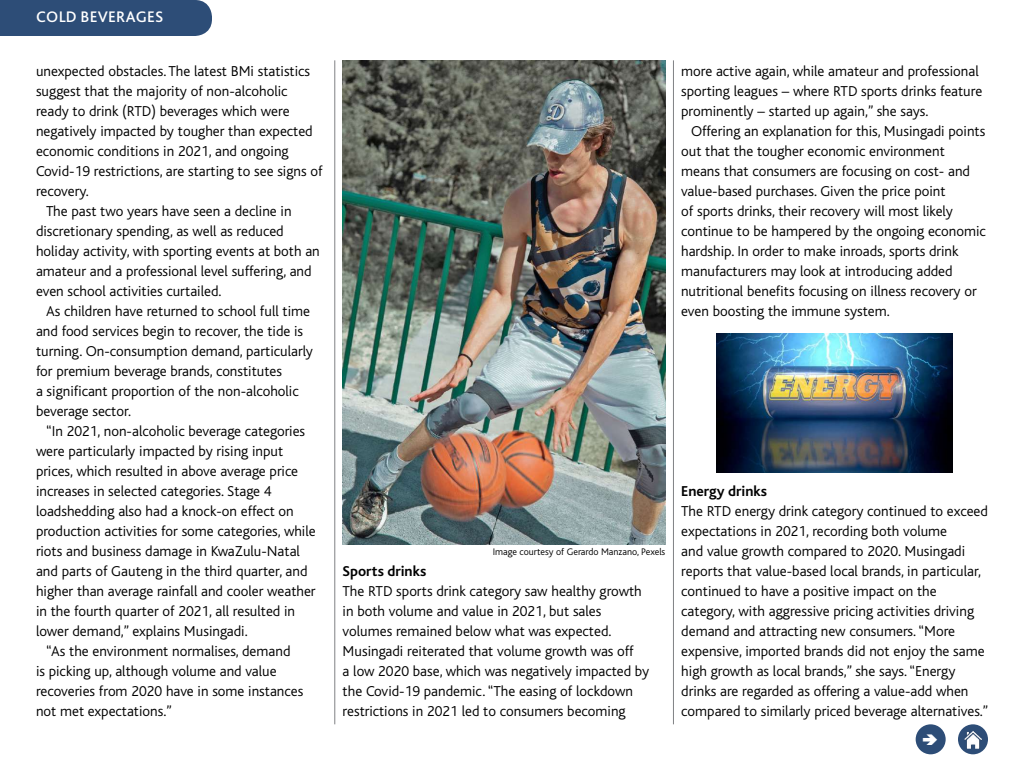
<style>
.page{position:relative;width:1024px;height:768px;background:#fff}
.page>*{position:absolute;margin:0;border:0;box-sizing:border-box;transform-origin:0 0}
.t1{font:500 16px "Bliss Pro";letter-spacing:.015em;color:#fff}
.t2{font:300 15px/20px "Bliss";color:#000}
.t3{font:700 15px "Bliss";color:#000}
.t4{font:300 10px "Bliss";color:#000}
</style>
<div class="page">
<div style="left:916px;top:724px;width:30px;height:30px;background:#2d4d77;border-radius:50%"></div>
<div style="left:958px;top:724px;width:30px;height:30px;background:#2d4d77;border-radius:50%"></div>
<img style="left:964px;top:731px;width:18px;height:17px">
<div style="left:0;top:0;width:212px;height:36px;background:#2d4d77"></div>
<hr style="left:673px;top:60px;width:1px;height:664px;background:#808285">
<hr style="left:335px;top:60px;width:1px;height:664px;background:#808285">
<img style="left:716px;top:333px;width:236px;height:140px">
<img style="left:343px;top:60px;width:322px;height:484px">
<p class="t1" style="left:36px;top:6px;width:129px">COLD BEVERAGES</p>
<p class="t2" style="left:36px;top:61px;width:276px">unexpected obstacles. The latest BMi statistics</p>
<p class="t2" style="left:36px;top:81px;width:253px">suggest that the majority of non-alcoholic</p>
<p class="t2" style="left:36px;top:101px;width:255px">ready to drink (RTD) beverages which were</p>
<p class="t2" style="left:36px;top:121px;width:278px">negatively impacted by tougher than expected</p>
<p class="t2" style="left:36px;top:141px;width:254px">economic conditions in 2021, and ongoing</p>
<p class="t2" style="left:36px;top:161px;width:288px">Covid-19 restrictions, are starting to see signs of</p>
<p class="t2" style="left:36px;top:181px;width:54px">recovery.</p>
<p class="t2" style="left:46px;top:201px;width:247px">The past two years have seen a decline in</p>
<p class="t2" style="left:36px;top:221px;width:249px">discretionary spending, as well as reduced</p>
<p class="t2" style="left:36px;top:241px;width:285px">holiday activity, with sporting events at both an</p>
<p class="t2" style="left:36px;top:261px;width:277px">amateur and a professional level suffering, and</p>
<p class="t2" style="left:36px;top:281px;width:187px">even school activities curtailed.</p>
<p class="t2" style="left:46px;top:301px;width:266px">As children have returned to school full time</p>
<p class="t2" style="left:36px;top:321px;width:269px">and food services begin to recover, the tide is</p>
<p class="t2" style="left:36px;top:341px;width:279px">turning. On-consumption demand, particularly</p>
<p class="t2" style="left:36px;top:361px;width:248px">for premium beverage brands, constitutes</p>
<p class="t2" style="left:36px;top:381px;width:264px">a significant proportion of the non-alcoholic</p>
<p class="t2" style="left:36px;top:401px;width:97px">beverage sector.</p>
<p class="t2" style="left:46px;top:421px;width:261px">“In 2021, non-alcoholic beverage categories</p>
<p class="t2" style="left:36px;top:441px;width:249px">were particularly impacted by rising input</p>
<p class="t2" style="left:36px;top:461px;width:264px">prices, which resulted in above average price</p>
<p class="t2" style="left:36px;top:481px;width:237px">increases in selected categories. Stage 4</p>
<p class="t2" style="left:36px;top:501px;width:259px">loadshedding also had a knock-on effect on</p>
<p class="t2" style="left:36px;top:521px;width:281px">production activities for some categories, while</p>
<p class="t2" style="left:36px;top:541px;width:265px">riots and business damage in KwaZulu-Natal</p>
<p class="t2" style="left:36px;top:561px;width:273px">and parts of Gauteng in the third quarter, and</p>
<p class="t2" style="left:36px;top:581px;width:281px">higher than average rainfall and cooler weather</p>
<p class="t2" style="left:36px;top:601px;width:261px">in the fourth quarter of 2021, all resulted in</p>
<p class="t2" style="left:36px;top:621px;width:213px">lower demand,” explains Musingadi.</p>
<p class="t2" style="left:46px;top:641px;width:246px">“As the environment normalises, demand</p>
<p class="t2" style="left:36px;top:661px;width:242px">is picking up, although volume and value</p>
<p class="t2" style="left:36px;top:681px;width:269px">recoveries from 2020 have in some instances</p>
<p class="t2" style="left:36px;top:701px;width:137px">not met expectations.”</p>
<p class="t2" style="left:681px;top:61px;width:303px">more active again, while amateur and professional sporting leagues – where RTD sports drinks feature prominently – started up again,” she says.</p>
<p class="t2" style="left:681px;top:121px;width:306px;text-indent:10px">Offering an explanation for this, Musingadi points out that the tougher economic environment means that consumers are focusing on cost- and value-based purchases. Given the price point<br>of sports drinks, their recovery will most likely continue to be hampered by the ongoing economic hardship. In order to make inroads, sports drink manufacturers may look at introducing added nutritional benefits focusing on illness recovery or even boosting the immune system.</p>
<p class="t4" style="left:493px;top:546px;width:174px">Image courtesy of Gerardo Manzano, Pexels</p>
<p class="t3" style="left:343px;top:563px;width:85px">Sports drinks</p>
<p class="t2" style="left:343px;top:581px;width:308px">The RTD sports drink category saw healthy growth in both volume and value in 2021, but sales volumes remained below what was expected.<br>Musingadi reiterated that volume growth was off<br>a low 2020 base, which was negatively impacted by the Covid-19 pandemic. “The easing of lockdown restrictions in 2021 led to consumers becoming</p>
<p class="t3" style="left:681px;top:483px;width:87px">Energy drinks</p>
<p class="t2" style="left:681px;top:501px;width:309px">The RTD energy drink category continued to exceed expectations in 2021, recording both volume<br>and value growth compared to 2020. Musingadi reports that value-based local brands, in particular, continued to have a positive impact on the category, with aggressive pricing activities driving demand and attracting new consumers. “More expensive, imported brands did not enjoy the same high growth as local brands,” she says. “Energy drinks are regarded as offering a value-add when compared to similarly priced beverage alternatives.”</p>
</div>
